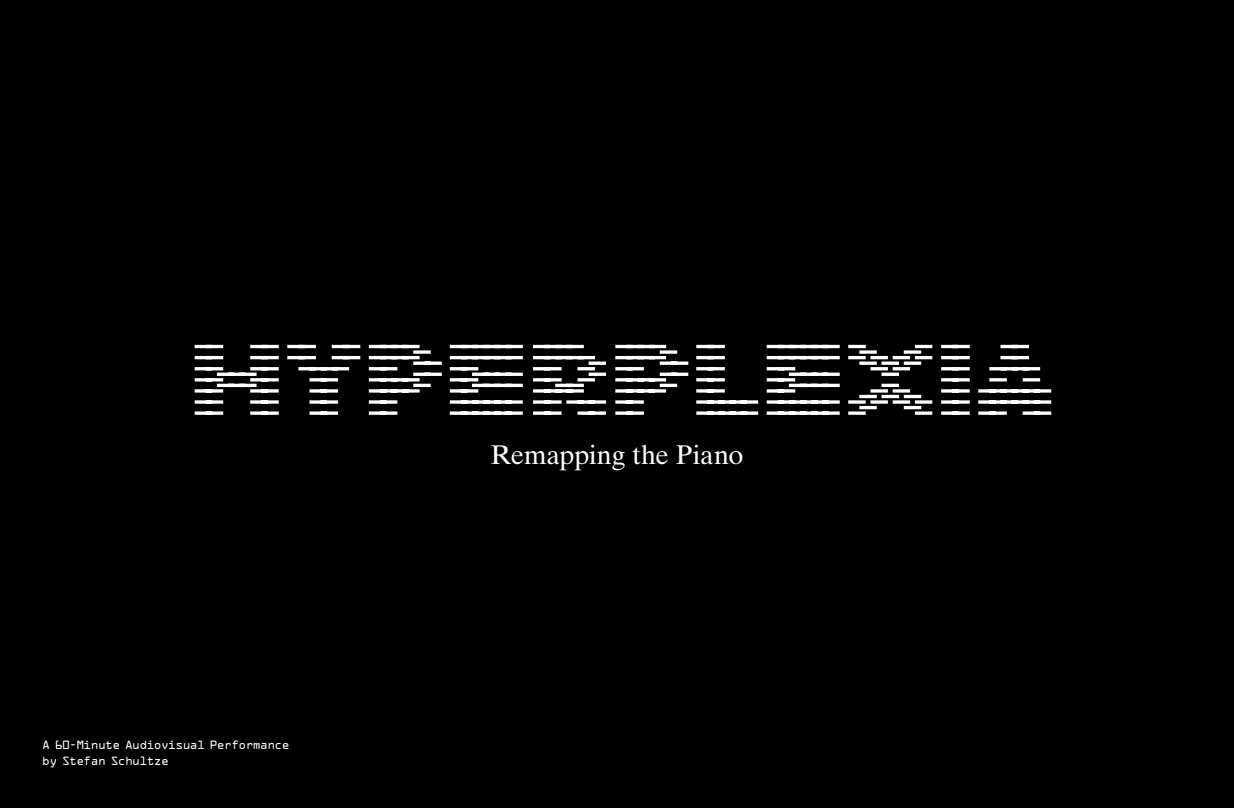
<style>
.page{position:relative;width:1234px;height:808px;background:#fff}
.page>*{position:absolute;margin:0;border:0;box-sizing:border-box;transform-origin:0 0}
.t1{font:111px "MUSIC53 Axes C Regular";letter-spacing:.085em;color:#fff}
.t2{font:27px "Times Ten LT Std";letter-spacing:-.01em;color:#fff}
.t3{font:12px/16.5px "OCR X Regular";color:#fff}
</style>
<div class="page">
<div style="left:0;top:0;width:1233px;height:808px;background:#000"></div>
<h1 class="t1" style="left:189px;top:326px;width:857px">HYPERPLEXIA</h1>
<p class="t3" style="left:43px;top:736px;width:248px">A 60-Minute Audiovisual Performance by Stefan Schultze</p>
<h2 class="t2" style="left:490px;top:439px;width:255px">Remapping the Piano</h2>
</div>
